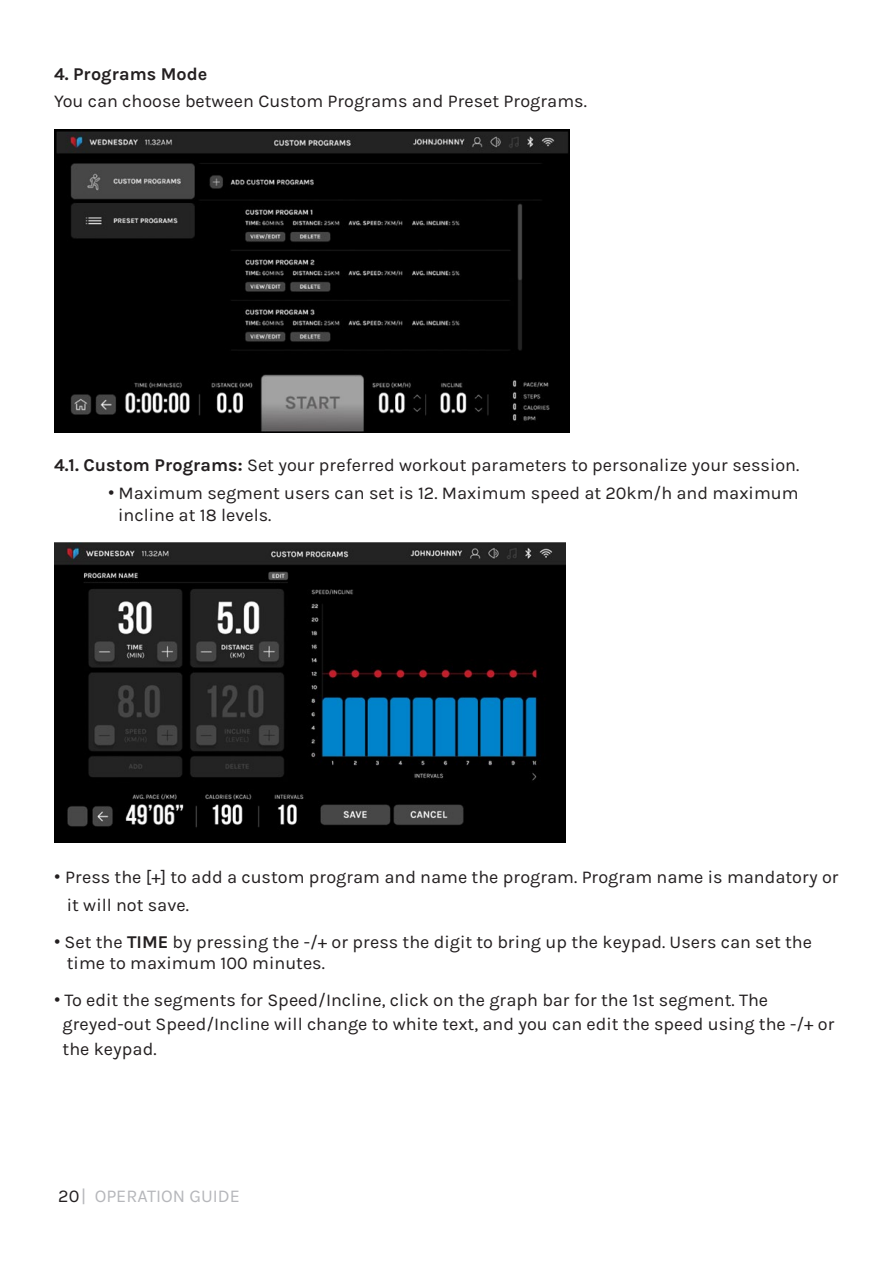
<style>
.page{position:relative;width:893px;height:1263px;background:#fff}
.page>*{position:absolute;margin:0;border:0;box-sizing:border-box;transform-origin:0 0}
.t1{font:18px/27.6px "Karla";color:#231f20}
.t2{font:18px "Karla";color:#b6b7bb}
.t3{font:700 18px "Karla";color:#231f20}
.s1{font-weight:700}
.s2{font-family:"Arial"}
.s3{color:#231f20}
</style>
<div class="page">
<img style="left:54px;top:129px;width:515px;height:304px">
<img style="left:54px;top:543px;width:511px;height:299px">
<p class="t3" style="left:54px;top:64px;width:155px">4. Programs Mode</p>
<p class="t1" style="left:54px;top:87px;width:534px">You can choose between Custom Programs and Preset Programs.</p>
<p class="t1" style="left:54px;top:452px;width:747px"><span class="s1">4.1. Custom Programs:</span> Set your preferred workout parameters to personalize your session.</p>
<p class="t1" style="left:108px;top:479px;width:692px"><span class="s2">•</span> Maximum segment users can set is 12. Maximum speed at 20km/h and maximum</p>
<p class="t1" style="left:118px;top:501px;width:155px">incline at 18 levels.</p>
<p class="t1" style="left:67px;top:864px;width:773px;text-indent:-13px"><span class="s2">•</span> Press the [+] to add a custom program and name the program. Program name is mandatory or it will not save.</p>
<p class="t1" style="left:67px;top:931px;width:747px;line-height:21.6px;text-indent:-13px"><span class="s2">•</span> Set the <span class="s1">TIME</span> by pressing the -/+ or press the digit to bring up the keypad. Users can set the time to maximum 100 minutes.</p>
<p class="t1" style="left:54px;top:986px;width:716px"><span class="s2">•</span> To edit the segments for Speed/Incline, click on the graph bar for the 1st segment. The</p>
<p class="t1" style="left:63px;top:1012px;width:773px;line-height:24.6px">greyed-out Speed/Incline will change to white text, and you can edit the speed using the -/+ or the keypad.</p>
<p class="t2" style="left:58px;top:1186px;width:183px"><span class="s3">20</span>| OPERATION GUIDE</p>
</div>
